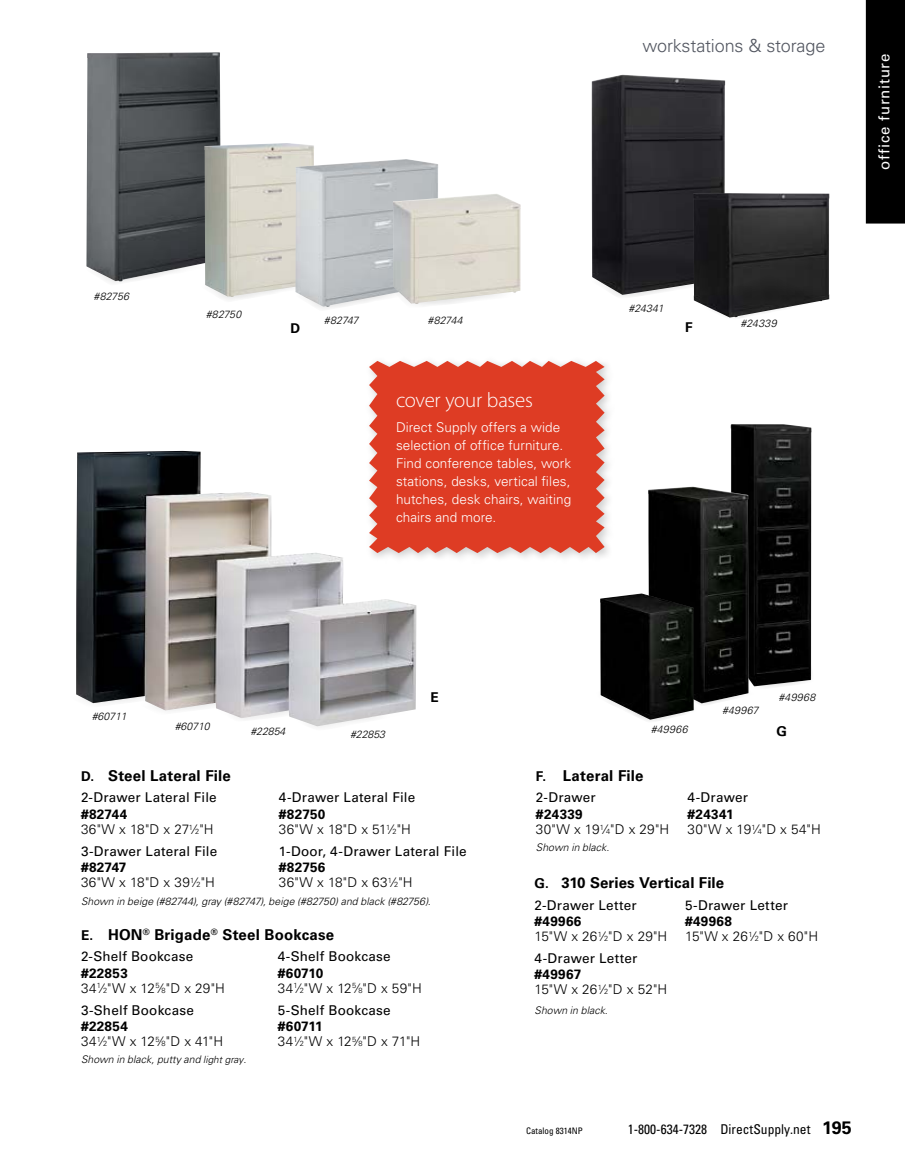
<style>
.page{position:relative;width:905px;height:1161px;background:#fff}
.page>*{position:absolute;margin:0;border:0;box-sizing:border-box;transform-origin:0 0}
.t1{font:300 21px "Myriad Pro";letter-spacing:-.015em;color:#fff}
.t2{font:300 18px "Univers LT Std";letter-spacing:-.01em;color:#535761}
.t3{font:700 15px "Univers LT Std";letter-spacing:.01em;color:#000}
.t4{font:15px "Univers LT Std";letter-spacing:.05em;color:#fff}
.t5{font:300 13.5px/15px "Univers LT Std";letter-spacing:.01em;color:#000}
.t6{font:13.5px "Univers LT Std";letter-spacing:.015em;color:#000}
.t7{font:300 13.5px/18px "Univers LT Std";letter-spacing:.005em;color:#fff}
.t8{font:condensed 13.5px "Univers LT Std";color:#000}
.t9{font:700 13.5px "Univers LT Std";color:#000}
.t10{font:italic 300 10.5px "Univers LT Std";letter-spacing:.005em;color:#000}
.t11{font:condensed 9px "Univers LT Std";color:#000}
.s1{font-size:13.5px}
.s2{font-weight:700}
.s3{font-size:7.35px}
.s4{font-size:9.9px}
.s5{font-weight:700;font-stretch:normal;font-size:18px}
</style>
<div class="page">
<svg style="left:647px;top:641px;width:165px;height:80px"></svg>
<img style="left:730px;top:424px;width:81px;height:262px">
<img style="left:648px;top:487px;width:100px;height:216px">
<img style="left:600px;top:593px;width:93px;height:127px">
<img style="left:76px;top:451px;width:340px;height:275px">
<img style="left:86px;top:52px;width:135px;height:195px">
<img style="left:204px;top:143px;width:110px;height:104px">
<img style="left:591px;top:75px;width:134px;height:182px">
<img style="left:693px;top:193px;width:136px;height:64px">
<svg style="left:592px;top:257px;width:238px;height:61px"></svg>
<div style="left:365px;top:356px;width:250px;height:207px;background:#000;opacity:.2"></div>
<svg style="left:369px;top:361px;width:235px;height:192px;background:#de4630"></svg>
<img style="left:295px;top:159px;width:143px;height:88px">
<svg style="left:86px;top:247px;width:435px;height:62px"></svg>
<img style="left:393px;top:194px;width:127px;height:110px">
<div style="left:865px;top:0;width:39px;height:224px;background:#000"></div>
<p class="t10" style="left:93px;top:290px;width:37px">#82756</p>
<h2 class="t2" style="left:642px;top:35px;width:184px">workstations &amp; storage</h2>
<p class="t4" style="left:875px;top:170px;width:118px;rotate:-90deg">office furniture</p>
<p class="t10" style="left:206px;top:308px;width:37px">#82750</p>
<p class="t10" style="left:628px;top:302px;width:37px">#24341</p>
<p class="t10" style="left:324px;top:314px;width:36px">#82747</p>
<p class="t10" style="left:427px;top:314px;width:37px">#82744</p>
<p class="t9" style="left:290px;top:320px;width:10px">d</p>
<p class="t9" style="left:685px;top:319px;width:6px">f</p>
<h1 class="t1" style="left:396px;top:388px;width:138px">cover your bases</h1>
<p class="t7" style="left:396px;top:418px;width:177px">Direct Supply offers a wide selection of office furniture.<br>Find conference tables, work stations, desks, vertical files, hutches, desk chairs, waiting chairs and more.</p>
<p class="t10" style="left:740px;top:317px;width:38px">#24339</p>
<p class="t10" style="left:92px;top:710px;width:37px">#60711</p>
<p class="t10" style="left:175px;top:720px;width:37px">#60710</p>
<p class="t3" style="left:81px;top:767px;width:151px"><span class="s1">d.</span> Steel Lateral File</p>
<p class="t6" style="left:81px;top:790px;width:137px">2-Drawer Lateral File</p>
<p class="t5" style="left:81px;top:807px;width:134px"><span class="s2">#82744<br></span>36"W x 18"D x 27<sup>1</sup>⁄<span class="s3">2</span>"H</p>
<p class="t10" style="left:250px;top:725px;width:37px">#22854</p>
<p class="t10" style="left:350px;top:728px;width:37px">#22853</p>
<p class="t9" style="left:430px;top:689px;width:8px">e</p>
<p class="t6" style="left:279px;top:790px;width:138px">4-Drawer Lateral File</p>
<p class="t5" style="left:279px;top:807px;width:133px"><span class="s2">#82750<br></span>36"W x 18"D x 51<sup>1</sup>⁄<span class="s3">2</span>"H</p>
<p class="t6" style="left:81px;top:843px;width:138px">3-Drawer Lateral File</p>
<p class="t5" style="left:81px;top:860px;width:135px"><span class="s2">#82747<br></span>36"W x 18"D x 39<sup>1</sup>⁄<span class="s3">2</span>"H</p>
<p class="t6" style="left:279px;top:843px;width:189px">1-Door, 4-Drawer Lateral File</p>
<p class="t5" style="left:279px;top:860px;width:135px"><span class="s2">#82756<br></span>36"W x 18"D x 63<sup>1</sup>⁄<span class="s3">2</span>"H</p>
<p class="t10" style="left:81px;top:894px;width:351px">Shown in beige (#82744), gray (#82747), beige (#82750) and black (#82756).</p>
<p class="t3" style="left:81px;top:925px;width:254px"><span class="s1">e.</span> HON<sup>®</sup> Brigade<sup>®</sup> Steel Bookcase</p>
<p class="t6" style="left:81px;top:949px;width:114px">2-Shelf Bookcase</p>
<p class="t5" style="left:81px;top:966px;width:145px"><span class="s2">#22853<br></span>34<sup>1</sup>⁄<span class="s3">2</span>"W x 12<sup>5</sup>⁄<span class="s3">8</span>"D x 29"H</p>
<p class="t6" style="left:278px;top:949px;width:114px">4-Shelf Bookcase</p>
<p class="t5" style="left:278px;top:966px;width:146px"><span class="s2">#60710<br></span>34<sup>1</sup>⁄<span class="s3">2</span>"W x 12<sup>5</sup>⁄<span class="s3">8</span>"D x 59"H</p>
<p class="t6" style="left:81px;top:1002px;width:114px">3-Shelf Bookcase</p>
<p class="t5" style="left:81px;top:1019px;width:144px"><span class="s2">#22854<br></span>34<sup>1</sup>⁄<span class="s3">2</span>"W x 12<sup>5</sup>⁄<span class="s3">8</span>"D x 41"H</p>
<p class="t10" style="left:81px;top:1053px;width:167px">Shown in black, putty and <span class="s4">light gray</span>.</p>
<p class="t6" style="left:278px;top:1002px;width:114px">5-Shelf Bookcase</p>
<p class="t5" style="left:278px;top:1019px;width:144px"><span class="s2">#60711<br></span>34<sup>1</sup>⁄<span class="s3">2</span>"W x 12<sup>5</sup>⁄<span class="s3">8</span>"D x 71"H</p>
<p class="t10" style="left:650px;top:723px;width:38px">#49966</p>
<p class="t10" style="left:722px;top:704px;width:38px">#49967</p>
<p class="t10" style="left:778px;top:691px;width:38px">#49968</p>
<p class="t9" style="left:776px;top:723px;width:12px">G</p>
<p class="t3" style="left:536px;top:767px;width:109px"><span class="s1">f.</span> Lateral File</p>
<p class="t6" style="left:536px;top:790px;width:61px">2-Drawer</p>
<p class="t5" style="left:536px;top:807px;width:135px"><span class="s2">#24339<br></span>30"W x 19<sup>1</sup>⁄<span class="s3">4</span>"D x 29"H</p>
<p class="t10" style="left:536px;top:841px;width:75px">Shown in black.</p>
<p class="t6" style="left:687px;top:790px;width:62px">4-Drawer</p>
<p class="t5" style="left:687px;top:807px;width:135px"><span class="s2">#24341<br></span>30"W x 19<sup>1</sup>⁄<span class="s3">4</span>"D x 54"H</p>
<p class="t3" style="left:534px;top:874px;width:191px"><span class="s1">G.</span> 310 Series Vertical File</p>
<p class="t6" style="left:534px;top:897px;width:104px">2-Drawer Letter</p>
<p class="t5" style="left:534px;top:914px;width:134px"><span class="s2">#49966<br></span>15"W x 26<sup>1</sup>⁄<span class="s3">2</span>"D x 29"H</p>
<p class="t6" style="left:685px;top:897px;width:104px">5-Drawer Letter</p>
<p class="t5" style="left:685px;top:914px;width:135px"><span class="s2">#49968<br></span>15"W x 26<sup>1</sup>⁄<span class="s3">2</span>"D x 60"H</p>
<p class="t6" style="left:534px;top:950px;width:104px">4-Drawer Letter</p>
<p class="t5" style="left:534px;top:967px;width:134px"><span class="s2">#49967<br></span>15"W x 26<sup>1</sup>⁄<span class="s3">2</span>"D x 52"H</p>
<p class="t10" style="left:534px;top:1004px;width:75px">Shown in black.</p>
<p class="t11" style="left:526px;top:1125px;width:58px">Catalog 8314NP</p>
<p class="t8" style="left:627px;top:1121px;width:225px">1-800-634-7328 DirectSupply.net <span class="s5">195</span></p>
</div>
